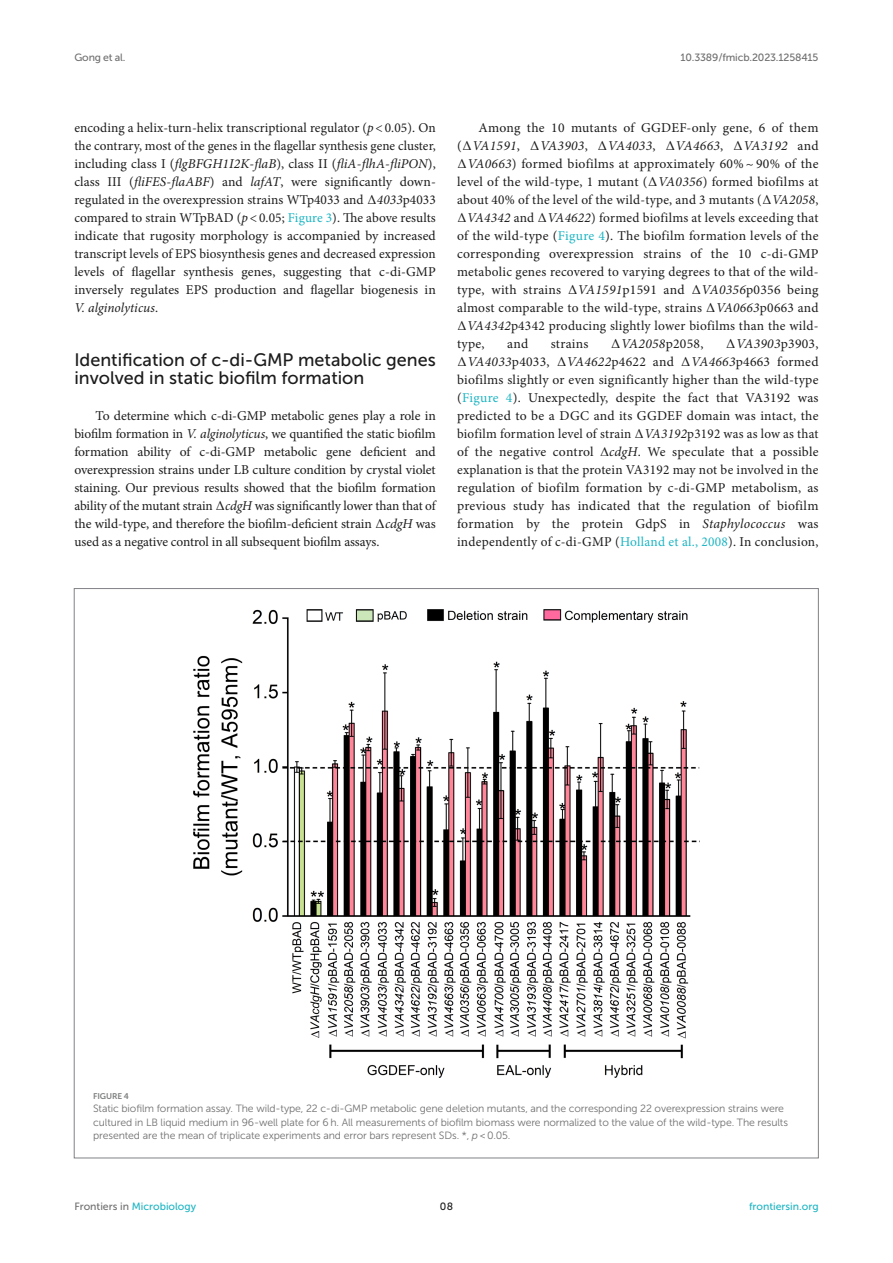
<style>
.page{position:relative;width:893px;height:1263px;background:#fff}
.page>*{position:absolute;margin:0;border:0;box-sizing:border-box;transform-origin:0 0}
.HEAD_2{font:18px/18px "Museo Sans 500";color:#1b1c1b}
.TEXT{font:13.5px/18px "Minion Pro";letter-spacing:.02em;color:#1b1c1b;text-align:justify}
.TEXT_FLUSH{font:13.5px/18px "Minion Pro";color:#1b1c1b;text-align:justify}
.TEXT-2{font:italic 13.5px "Minion Pro";letter-spacing:.02em;color:#1b1c1b}
.FIG_LEG{font:10.5px/13.5px "Museo Sans 300";letter-spacing:-.01em;color:#706f70}
.t1{font:10.5px "Museo Sans 500";color:#1db5c3}
.t2{font:10.5px "Museo Sans 500";letter-spacing:-.015em;color:#706f70}
.t3{font:10.5px "Museo Sans 500";color:#1b1c1b}
.FIG_HD{font:8.25px "Museo Sans 700";letter-spacing:-.01em;color:#7e7f7f}
.s1{font-style:italic}
.s2{font-family:"STIX General"}
.s3{color:#1db5c3}
.s4{font-family:"STIX General";font-style:normal}
.s5{font-style:normal}
.s6{color:#706f70}
</style>
<div class="page">
<img style="left:193px;top:609px;width:507px;height:469px">
<p class="t2" style="left:74px;top:51px;width:53px">Gong et al.</p>
<p class="t2" style="left:680px;top:51px;width:139px">10.3389/fmicb.2023.1258415</p>
<p class="TEXT_FLUSH" style="left:74px;top:119px;width:363px">encoding a helix-turn-helix transcriptional regulator (<span class="s1">p</span> &lt; 0.05). On the contrary, most of the genes in the flagellar synthesis gene cluster, including class I (<span class="s1">flgBFGH1I2K</span>-<span class="s1">flaB</span>), class II (<span class="s1">fliA</span>-<span class="s1">flhA</span>-<span class="s1">fliPON</span>), class III (<span class="s1">fliFES</span>-<span class="s1">flaABF</span>) and <span class="s1">lafAT</span>, were significantly down&shy;regulated in the overexpression strains WTp4033 and <span class="s2">∆</span><span class="s1">4033</span>p4033 compared to strain WTpBAD (<span class="s1">p</span> &lt; 0.05; <span class="s3">Figure 3</span>). The above results indicate that rugosity morphology is accompanied by increased transcript levels of EPS biosynthesis genes and decreased expression levels of flagellar synthesis genes, suggesting that c-di-GMP inversely regulates EPS production and flagellar biogenesis in <span class="s1">V. alginolyticus</span>.</p>
<p class="HEAD_2" style="left:74px;top:351px;width:363px">Identification of c-di-GMP metabolic genes involved in static biofilm formation</p>
<p class="TEXT_FLUSH" style="left:74px;top:407px;width:363px;text-indent:21px">To determine which c-di-GMP metabolic genes play a role in biofilm formation in <span class="s1">V. alginolyticus</span>, we quantified the static biofilm formation ability of c-di-GMP metabolic gene deficient and overexpression strains under LB culture condition by crystal violet staining. Our previous results showed that the biofilm formation ability of the mutant strain <span class="s2">∆</span><span class="s1">cdgH</span> was significantly lower than that of the wild-type, and therefore the biofilm-deficient strain <span class="s2">∆</span><span class="s1">cdgH</span> was used as a negative control in all subsequent biofilm assays.</p>
<p class="TEXT" style="left:457px;top:119px;width:363px;text-indent:21px">Among the 10 mutants of GGDEF-only gene, 6 of them (<span class="s2">∆</span><span class="s1">VA1591</span>, <span class="s2">∆</span><span class="s1">VA3903</span>, <span class="s2">∆</span><span class="s1">VA4033</span>, <span class="s2">∆</span><span class="s1">VA4663</span>, <span class="s2">∆</span><span class="s1">VA3192</span> and <span class="s2">∆</span><span class="s1">VA0663</span>) formed biofilms at approximately 60% ~ 90% of the level of the wild-type, 1 mutant (<span class="s2">∆</span><span class="s1">VA0356</span>) formed biofilms at about 40% of the level of the wild-type, and 3 mutants (<span class="s2">∆</span><span class="s1">VA2058</span>, <span class="s2">∆</span><span class="s1">VA4342</span> and <span class="s2">∆</span><span class="s1">VA4622</span>) formed biofilms at levels exceeding that of the wild-type (<span class="s3">Figure 4</span>). The biofilm formation levels of the corresponding overexpression strains of the 10 c-di-GMP metabolic genes recovered to varying degrees to that of the wild&shy;type, with strains <span class="s2">∆</span><span class="s1">VA1591</span>p1591 and <span class="s2">∆</span><span class="s1">VA0356</span>p0356 being almost comparable to the wild-type, strains <span class="s2">∆</span><span class="s1">VA0663</span>p0663 and <span class="s2">∆</span><span class="s1">VA4342</span>p4342 producing slightly lower biofilms than the wild&shy;type,</p>
<p class="TEXT" style="left:507px;top:335px;width:23px">and</p>
<p class="TEXT" style="left:551px;top:335px;width:39px">strains</p>
<p class="TEXT-2" style="left:611px;top:334px;width:94px"><span class="s4">∆</span>VA2058<span class="s5">p2058,</span></p>
<p class="TEXT" style="left:457px;top:335px;width:363px;text-indent:269px"><span class="s2">∆</span><span class="s1">VA3903</span>p3903, <span class="s2">∆</span><span class="s1">VA4033</span>p4033, <span class="s2">∆</span><span class="s1">VA4622</span>p4622 and <span class="s2">∆</span><span class="s1">VA4663</span>p4663 formed biofilms slightly or even significantly higher than the wild-type (<span class="s3">Figure 4</span>). Unexpectedly, despite the fact that VA3192 was predicted to be a DGC and its GGDEF domain was intact, the biofilm formation level of strain <span class="s2">∆</span><span class="s1">VA3192</span>p3192 was as low as that of the negative control ∆<span class="s1">cdgH</span>. We speculate that a possible explanation is that the protein VA3192 may not be involved in the regulation of biofilm formation by c-di-GMP metabolism, as previous study has indicated that the regulation of biofilm formation by the protein GdpS in <span class="s1">Staphylococcus</span> was independently of c-di-GMP (<span class="s3">Holland et al., 2008</span>). In conclusion,</p>
<p class="FIG_HD" style="left:93px;top:1091px;width:37px">FIGURE 4</p>
<p class="FIG_LEG" style="left:93px;top:1102px;width:696px">Static biofilm formation assay. The wild-type, 22 c-di-GMP metabolic gene deletion mutants, and the corresponding 22 overexpression strains were cultured in LB liquid medium in 96-well plate for 6 h. All measurements of biofilm biomass were normalized to the value of the wild-type. The results presented are the mean of triplicate experiments and error bars represent SDs. *, <span class="s1">p</span> &lt; 0.05.</p>
<p class="t1" style="left:74px;top:1200px;width:123px"><span class="s6">Frontiers in</span> Microbiology</p>
<p class="t3" style="left:440px;top:1200px;width:15px">08</p>
<p class="t1" style="left:749px;top:1200px;width:71px">frontiersin.org</p>
</div>
